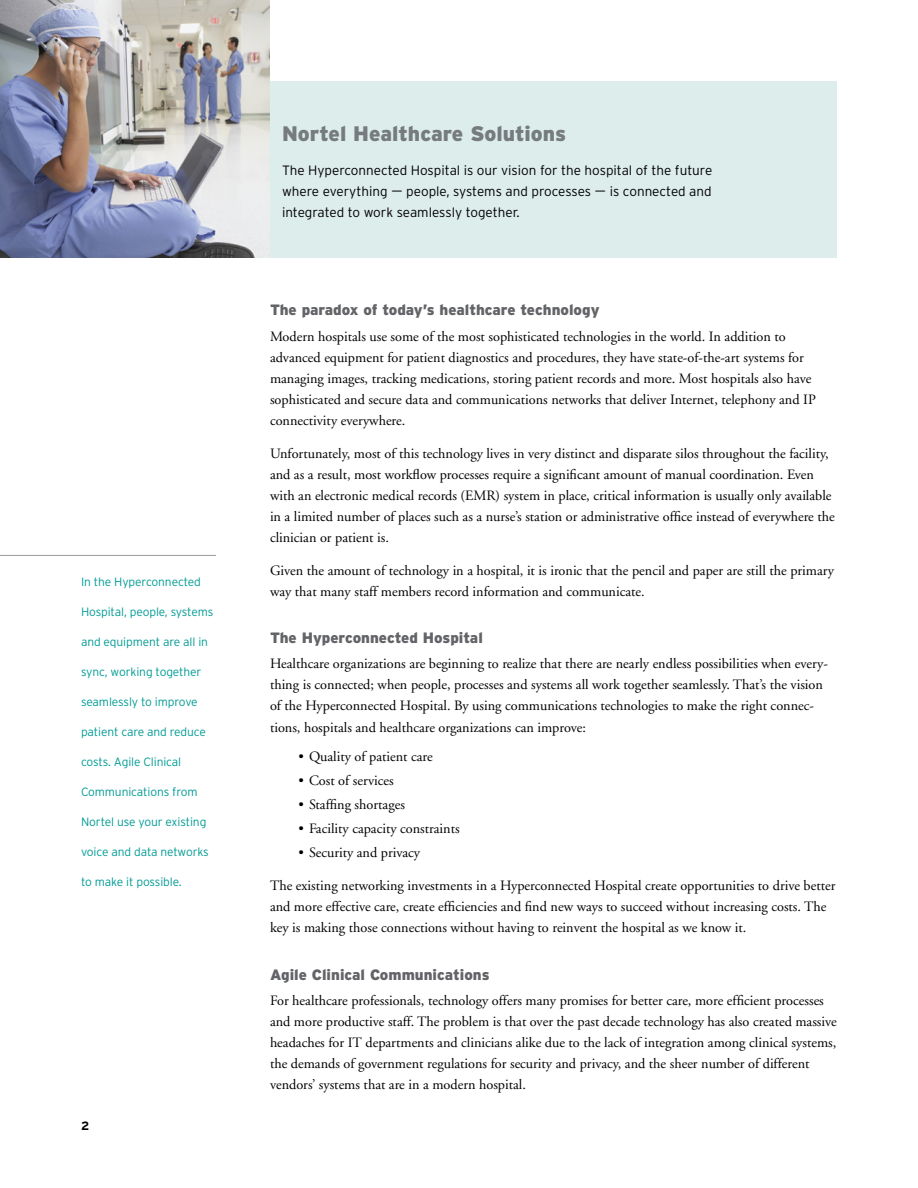
<style>
.page{position:relative;width:918px;height:1188px;background:#fff}
.page>*{position:absolute;margin:0;border:0;box-sizing:border-box;transform-origin:0 0}
.t1{font:900 21px "Interstate";color:#767b7e}
.t2{font:900 15px "Interstate";color:#636467}
.t3{font:14.25px/21px "Adobe Garamond";color:#000}
.t4{font:300 13.5px/21px "Interstate";color:#000;text-align:justify}
.t5{font:300 12px "Interstate";letter-spacing:-.01em;color:#009b94}
.t6{font:700 12px "Interstate";color:#000}
</style>
<div class="page">
<div style="left:270px;top:81px;width:567px;height:177px;background:#ddedec"></div>
<img style="left:0;top:0;width:270px;height:258px">
<hr style="left:0;top:555px;width:216px;height:1px;background:#98999b">
<p class="t5" style="left:81px;top:575px;width:122px">In the Hyperconnected</p>
<p class="t5" style="left:81px;top:605px;width:134px">Hospital, people, systems</p>
<p class="t5" style="left:81px;top:635px;width:129px">and equipment are all in</p>
<p class="t5" style="left:81px;top:665px;width:122px">sync, working together</p>
<p class="t5" style="left:81px;top:695px;width:118px">seamlessly to improve</p>
<p class="t5" style="left:81px;top:725px;width:127px">patient care and reduce</p>
<p class="t5" style="left:81px;top:755px;width:102px">costs. Agile Clinical</p>
<p class="t5" style="left:81px;top:785px;width:118px">Communications from</p>
<p class="t5" style="left:81px;top:815px;width:127px">Nortel use your existing</p>
<p class="t5" style="left:81px;top:845px;width:129px">voice and data networks</p>
<p class="t5" style="left:81px;top:875px;width:102px">to make it possible.</p>
<p class="t6" style="left:81px;top:1119px;width:10px">2</p>
<h1 class="t1" style="left:282px;top:122px;width:286px">Nortel Healthcare Solutions</h1>
<p class="t4" style="left:282px;top:160px;width:432px">The Hyperconnected Hospital is our vision for the hospital of the future where everything — people, systems and processes — is connected and integrated to work seamlessly together.</p>
<p class="t2" style="left:270px;top:301px;width:331px">The paradox of today’s healthcare technology</p>
<p class="t3" style="left:270px;top:326px;width:547px">Modern hospitals use some of the most sophisticated technologies in the world. In addition to advanced equipment for patient diagnostics and procedures, they have state-of-the-art systems for managing images, tracking medications, storing patient records and more. Most hospitals also have sophisticated and secure data and communications networks that deliver Internet, telephony and IP connectivity everywhere.</p>
<p class="t3" style="left:270px;top:443px;width:566px">Unfortunately, most of this technology lives in very distinct and disparate silos throughout the facility, and as a result, most workflow processes require a significant amount of manual coordination. Even with an electronic medical records (EMR) system in place, critical information is usually only available in a limited number of places such as a nurse’s station or administrative office instead of everywhere the clinician or patient is.</p>
<p class="t3" style="left:270px;top:560px;width:566px">Given the amount of technology in a hospital, it is ironic that the pencil and paper are still the primary way that many staff members record information and communicate.</p>
<p class="t2" style="left:270px;top:629px;width:214px">The Hyperconnected Hospital</p>
<p class="t3" style="left:270px;top:654px;width:559px">Healthcare organizations are beginning to realize that there are nearly endless possibilities when every&shy;thing is connected; when people, processes and systems all work together seamlessly. That’s the vision of the Hyperconnected Hospital. By using communications technologies to make the right connec&shy;tions, hospitals and healthcare organizations can improve:</p>
<p class="t3" style="left:298px;top:747px;width:136px">• Quality of patient care</p>
<p class="t3" style="left:298px;top:771px;width:97px">• Cost of services</p>
<p class="t3" style="left:298px;top:795px;width:108px">• Staffing shortages</p>
<p class="t3" style="left:298px;top:819px;width:163px">• Facility capacity constraints</p>
<p class="t3" style="left:298px;top:843px;width:123px">• Security and privacy</p>
<p class="t3" style="left:270px;top:876px;width:567px">The existing networking investments in a Hyperconnected Hospital create opportunities to drive better and more effective care, create efficiencies and find new ways to succeed without increasing costs. The key is making those connections without having to reinvent the hospital as we know it.</p>
<p class="t2" style="left:270px;top:966px;width:221px">Agile Clinical Communications</p>
<p class="t3" style="left:270px;top:991px;width:568px">For healthcare professionals, technology offers many promises for better care, more efficient processes and more productive staff. The problem is that over the past decade technology has also created massive headaches for IT departments and clinicians alike due to the lack of integration among clinical systems, the demands of government regulations for security and privacy, and the sheer number of different vendors’ systems that are in a modern hospital.</p>
</div>
